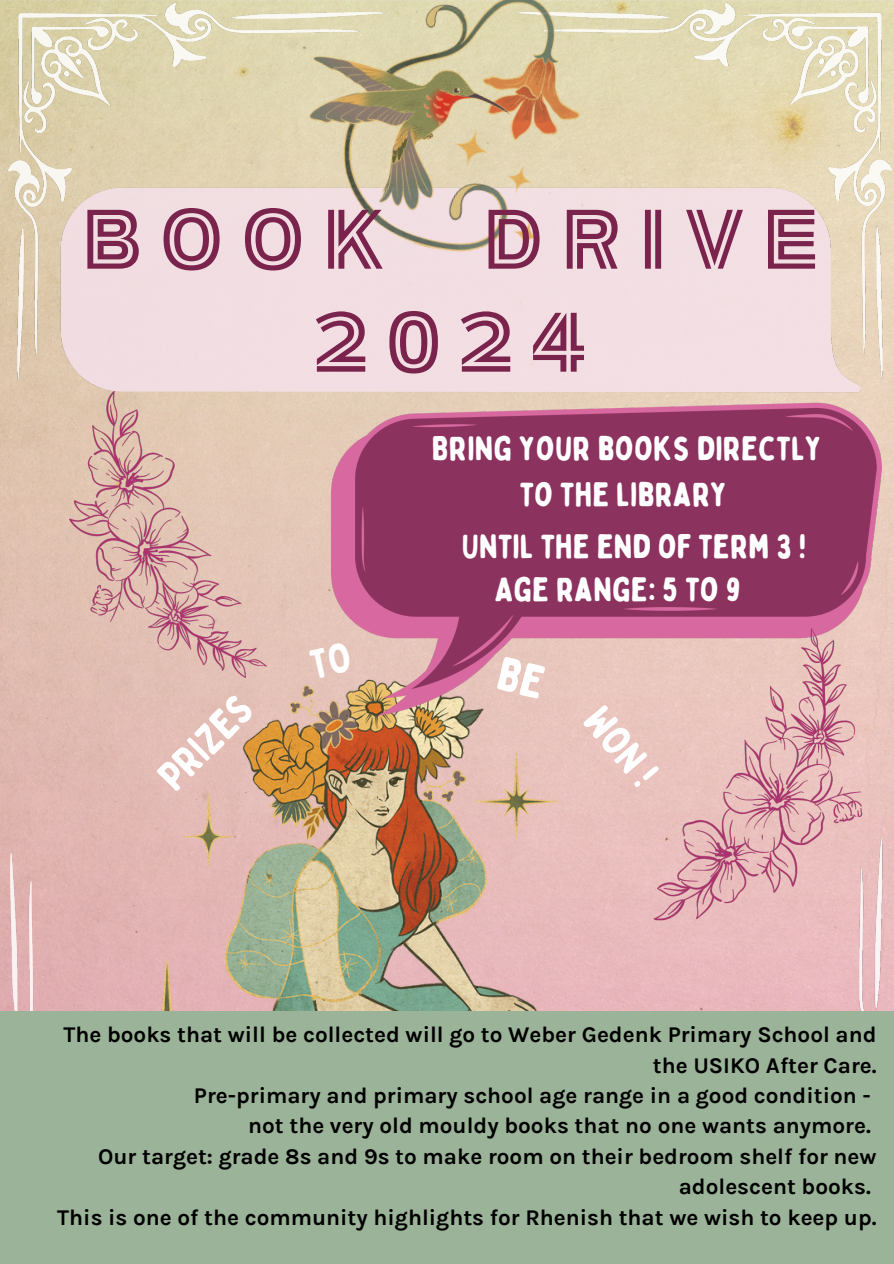
<style>
.page{position:relative;width:894px;height:1264px;background:#fff}
.page>*{position:absolute;margin:0;border:0;box-sizing:border-box;transform-origin:0 0}
.t1{font:73.5px "Ambiguity Normate Inline";letter-spacing:.275em;color:#7a234c}
.t2{font:41.25px "Bobby Jones Soft";color:#fff}
.t3{font:33.75px/46.7px "Bobby Jones Soft";color:#fff;text-align:center}
.t4{font:700 22.5px/30.3px "Karla";color:#000;text-align:right}
</style>
<div class="page">
<img style="left:0;top:0;width:893px;height:1010px">
<img style="left:113px;top:675px;width:358px;height:335px">
<img style="left:0;top:852px;width:412px;height:158px">
<div style="left:471px;top:838px;width:420px;height:172px;background:#e9b9bc"></div>
<img style="left:4px;top:0;width:889px;height:395px">
<img style="left:272px;top:0;width:334px;height:277px">
<img style="left:70px;top:392px;width:197px;height:285px">
<img style="left:328px;top:399px;width:556px;height:524px">
<div style="left:0;top:1010px;width:893px;height:253px;background:#9bb398"></div>
<div style="left:308px;top:641px;width:44px;height:38px;background:#e5c4b9"></div>
<div style="left:496px;top:655px;width:49px;height:44px;background:#e7c5bb"></div>
<h5 class="t1" style="left:83px;top:177px;width:301px">BOOK</h5>
<h5 class="t1" style="left:484px;top:177px;width:335px">DRIVE</h5>
<h5 class="t1" style="left:315px;top:280px;width:271px">2024</h5>
<h3 class="t3" style="left:432px;top:425px;width:391px">BRING YOUR BOOKS DIRECTLY<br>TO THE LIBRARY</h3>
<h4 class="t3" style="left:461px;top:523px;width:346px">UNTIL THE END OF TERM 3 !</h4>
<h4 class="t3" style="left:495px;top:566px;width:247px">AGE RANGE: 5 TO 9</h4>
<p class="t2" style="left:147px;top:764px;width:117px;rotate:-45deg">PRIZES</p>
<p class="t2" style="left:612px;top:696px;width:90px;rotate:50deg">WON !</p>
<p class="t4" style="left:63px;top:1019px;width:814px">The books that will be collected will go to Weber Gedenk Primary School and the USIKO After Care.</p>
<p class="t4" style="left:194px;top:1080px;width:678px">Pre-primary and primary school age range in a good condition -</p>
<h1 class="t4" style="left:248px;top:1110px;width:624px">not the very old mouldy books that no one wants anymore.</h1>
<h1 class="t4" style="left:98px;top:1141px;width:779px">Our target: grade 8s and 9s to make room on their bedroom shelf for new adolescent books.</h1>
<p class="t4" style="left:57px;top:1201px;width:820px">This is one of the community highlights for Rhenish that we wish to keep up.</p>
</div>
